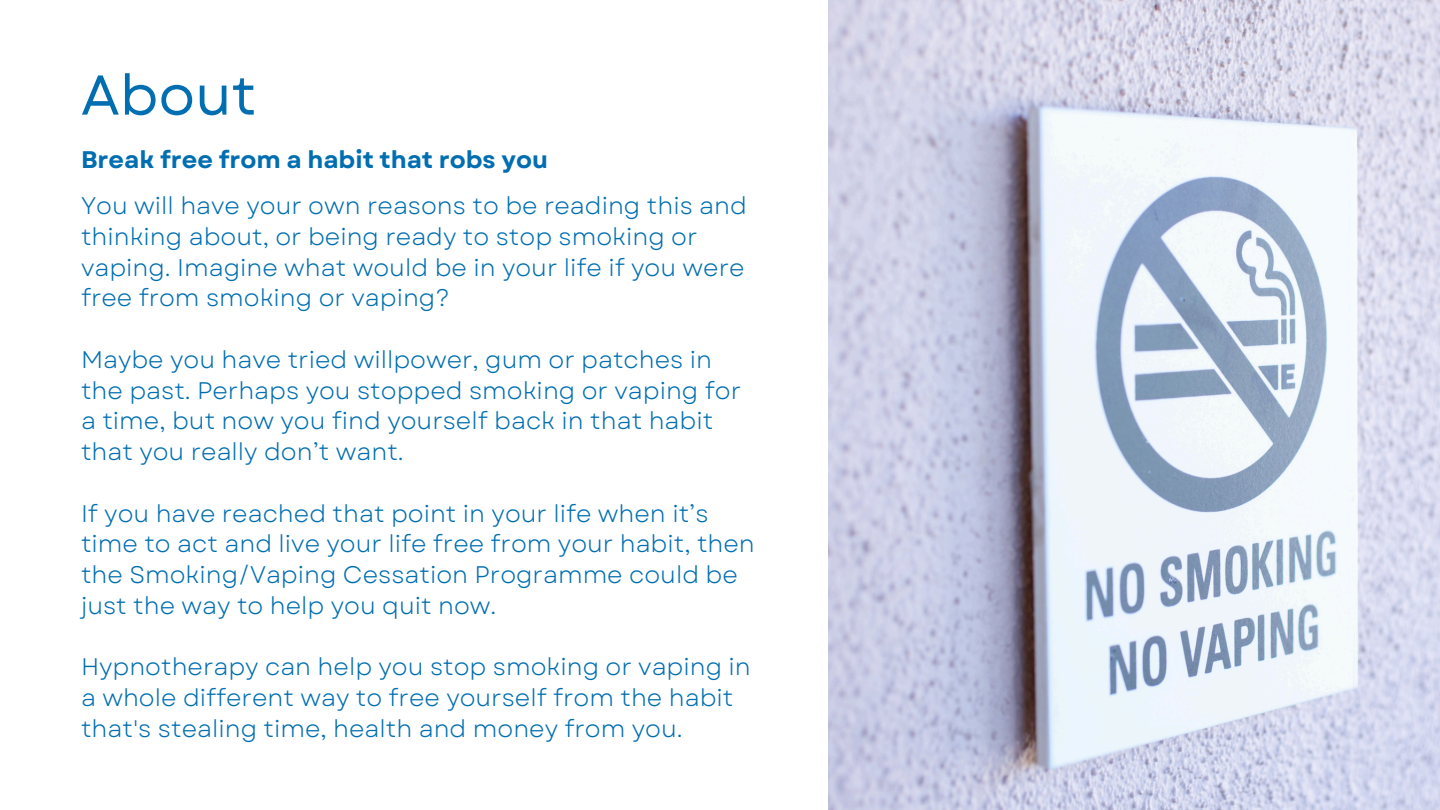
<style>
.page{position:relative;width:1440px;height:810px;background:#fff}
.page>*{position:absolute;margin:0;border:0;box-sizing:border-box;transform-origin:0 0}
.t1{font:56px "Garet";color:#016eb1}
.t2{font:24px/30.8px "Garet";color:#016eb1}
.t3{font:700 24px "Garet";color:#016eb1}
</style>
<div class="page">
<img style="left:829px;top:0;width:611px;height:810px">
<h2 class="t1" style="left:81px;top:55px;width:177px">About</h2>
<p class="t3" style="left:81px;top:142px;width:468px">Break free from a habit that robs you</p>
<p class="t2" style="left:81px;top:190px;width:668px">You will have your own reasons to be reading this and thinking about, or being ready to stop smoking or vaping. Imagine what would be in your life if you were free from smoking or vaping?</p>
<p class="t2" style="left:81px;top:344px;width:662px">Maybe you have tried willpower, gum or patches in the past. Perhaps you stopped smoking or vaping for a time, but now you find yourself back in that habit that you really don’t want.</p>
<p class="t2" style="left:81px;top:498px;width:675px">If you have reached that point in your life when it’s time to act and live your life free from your habit, then the Smoking/Vaping Cessation Programme could be just the way to help you quit now.</p>
<p class="t2" style="left:81px;top:652px;width:671px">Hypnotherapy can help you stop smoking or vaping in a whole different way to free yourself from the habit that's stealing time, health and money from you.</p>
</div>
